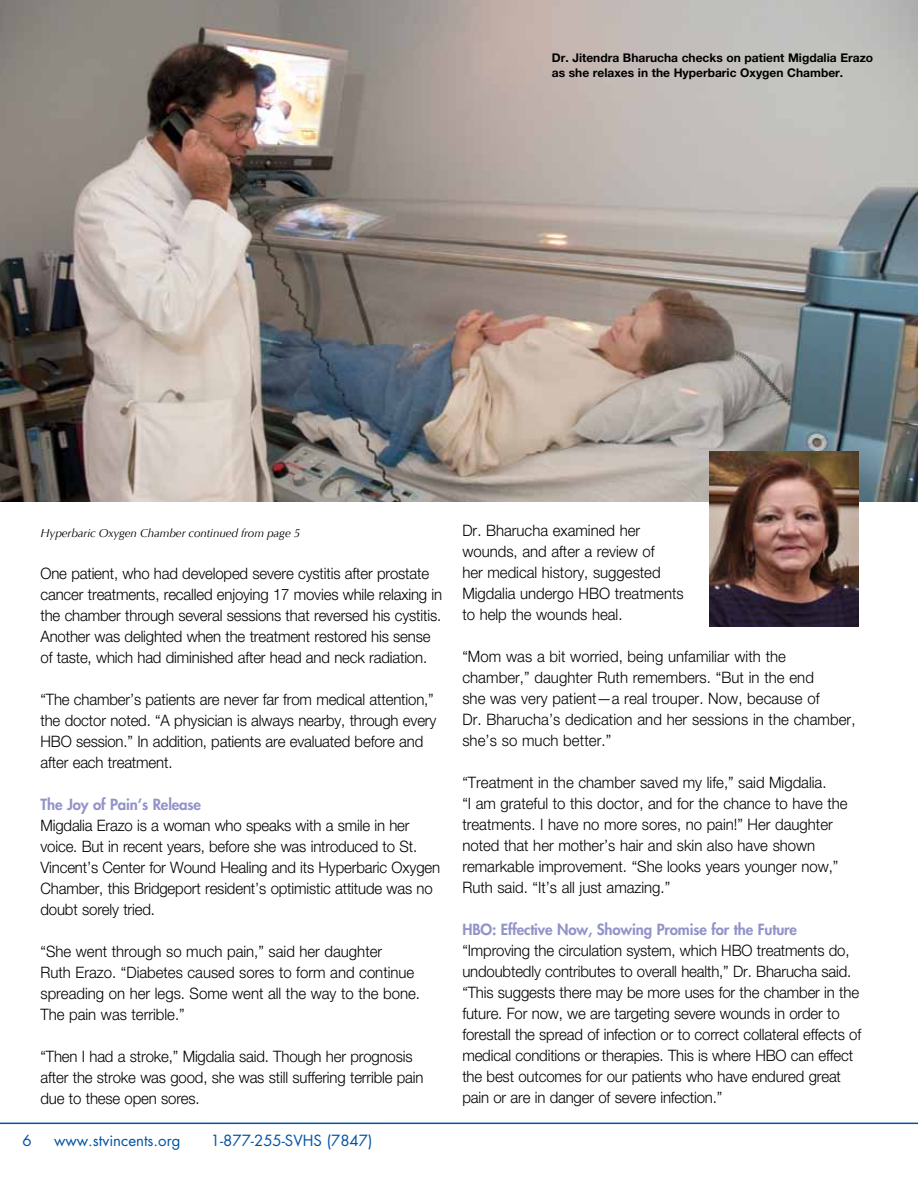
<style>
.page{position:relative;width:918px;height:1188px;background:#fff}
.page>*{position:absolute;margin:0;border:0;box-sizing:border-box;transform-origin:0 0}
.t1{font:300 15.75px/21px "Helvetica Neue";letter-spacing:-.01em;color:#000;scale:.95 1}
.t2{font:800 15px "Futura";letter-spacing:-.01em;color:#9293c8}
.t3{font:15px "Futura";color:#0054a4}
.t4{font:700 12px/15px "Helvetica Neue";color:#000}
.t5{font:italic 11.7px "Optima";letter-spacing:-.01em;color:#000}
</style>
<div class="page">
<img style="left:0;top:0;width:918px;height:502px">
<img style="left:710px;top:451px;width:149px;height:175px">
<hr style="left:0;top:1123px;width:918px;height:1px;background:#0054a4">
<p class="t4" style="left:552px;top:50px;width:323px">Dr. Jitendra Bharucha checks on patient Migdalia Erazo as she relaxes in the Hyperbaric Oxygen Chamber.</p>
<p class="t5" style="left:40px;top:526px;width:261px">Hyperbaric Oxygen Chamber continued from page 5</p>
<p class="t1" style="left:40px;top:563px;width:424px">One patient, who had developed severe cystitis after prostate cancer treatments, recalled enjoying 17 movies while relaxing in the chamber through several sessions that reversed his cystitis.<br>Another was delighted when the treatment restored his sense of taste, which had diminished after head and neck radiation.</p>
<p class="t1" style="left:40px;top:689px;width:418px">“The chamber’s patients are never far from medical attention,” the doctor noted. “A physician is always nearby, through every HBO session.” In addition, patients are evaluated before and after each treatment.</p>
<p class="t2" style="left:40px;top:795px;width:162px">The Joy of Pain’s Release</p>
<p class="t1" style="left:40px;top:815px;width:422px">Migdalia Erazo is a woman who speaks with a smile in her voice. But in recent years, before she was introduced to St.<br>Vincent’s Center for Wound Healing and its Hyperbaric Oxygen Chamber, this Bridgeport resident’s optimistic attitude was no doubt sorely tried.</p>
<p class="t1" style="left:40px;top:941px;width:401px">“She went through so much pain,” said her daughter<br>Ruth Erazo. “Diabetes caused sores to form and continue spreading on her legs. Some went all the way to the bone.<br>The pain was terrible.”</p>
<p class="t1" style="left:40px;top:1046px;width:405px">“Then I had a stroke,” Migdalia said. Though her prognosis after the stroke was good, she was still suffering terrible pain due to these open sores.</p>
<p class="t3" style="left:22px;top:1131px;width:11px">6</p>
<p class="t3" style="left:54px;top:1131px;width:128px">www.stvincents.org</p>
<p class="t3" style="left:211px;top:1131px;width:163px">1-877-255-SVHS (7847)</p>
<p class="t1" style="left:462px;top:520px;width:234px">Dr. Bharucha examined her wounds, and after a review of<br>her medical history, suggested<br>Migdalia undergo HBO treatments to help the wounds heal.</p>
<p class="t1" style="left:462px;top:646px;width:415px">“Mom was a bit worried, being unfamiliar with the chamber,” daughter Ruth remembers. “But in the end<br>she was very patient—a real trouper. Now, because of<br>Dr. Bharucha’s dedication and her sessions in the chamber, she’s so much better.”</p>
<p class="t1" style="left:462px;top:772px;width:407px">“Treatment in the chamber saved my life,” said Migdalia.<br>“I am grateful to this doctor, and for the chance to have the treatments. I have no more sores, no pain!” Her daughter noted that her mother’s hair and skin also have shown remarkable improvement. “She looks years younger now,” Ruth said. “It’s all just amazing.”</p>
<p class="t2" style="left:462px;top:920px;width:336px">HBO: Effective Now, Showing Promise for the Future</p>
<p class="t1" style="left:462px;top:940px;width:421px">“Improving the circulation system, which HBO treatments do, undoubtedly contributes to overall health,” Dr. Bharucha said. “This suggests there may be more uses for the chamber in the future. For now, we are targeting severe wounds in order to forestall the spread of infection or to correct collateral effects of medical conditions or therapies. This is where HBO can effect the best outcomes for our patients who have endured great pain or are in danger of severe infection.”</p>
</div>
